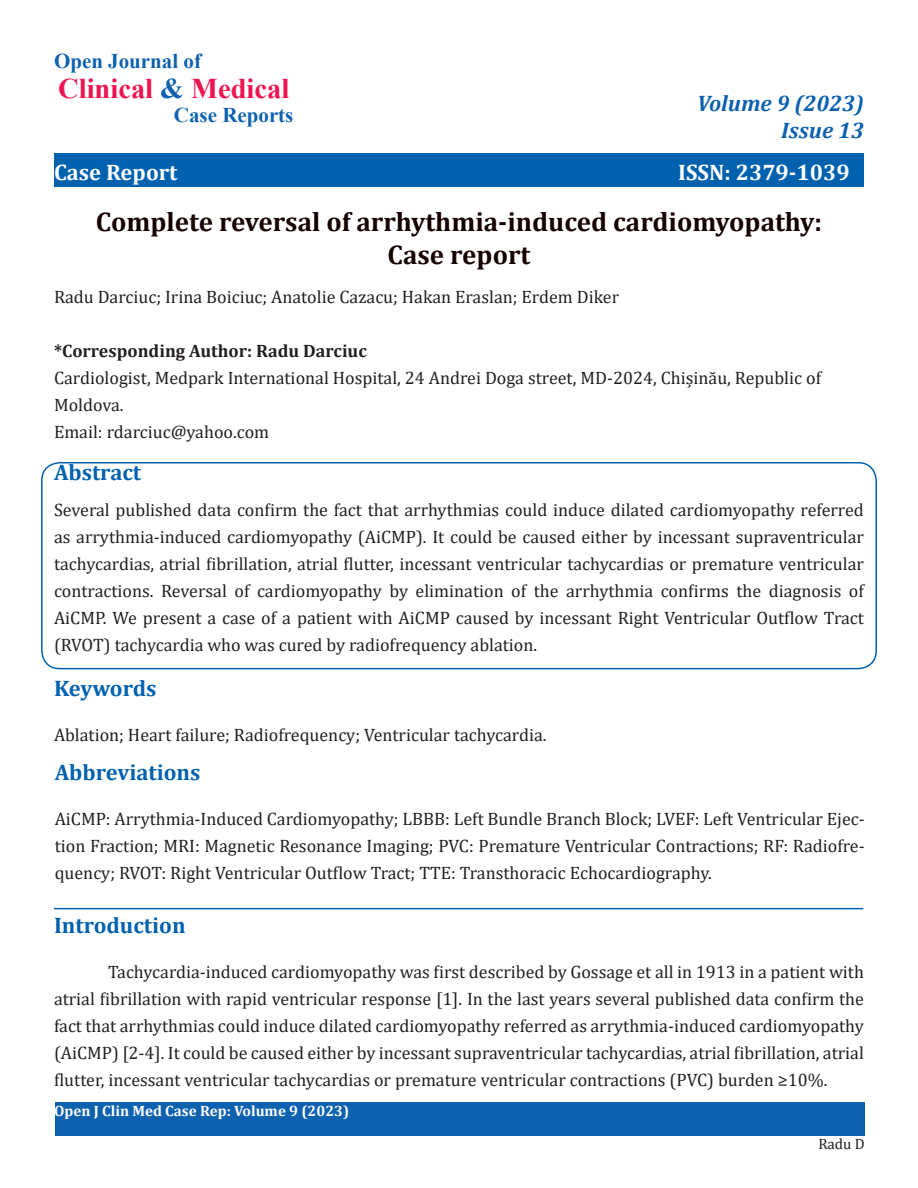
<style>
.page{position:relative;width:918px;height:1188px;background:#fff}
.page>*{position:absolute;margin:0;border:0;box-sizing:border-box;transform-origin:0 0}
.t1{font:700 28.5px "Times New Roman";color:#ed1450}
.t2{font:700 27px/33px "Cambria";color:#150000;text-align:center}
.t3{font:700 22.5px "Cambria";color:#0061af}
.t4{font:700 22.5px "Cambria";color:#fff}
.t5{font:italic 700 22.5px "Cambria";color:#0d61af}
.t6{font:700 21px "Times New Roman";color:#0d61af}
.t7{font:18px/27px "Cambria";color:#231f20;text-align:justify}
.t8{font:18px/27px "Cambria";color:#212121;text-align:justify}
.t9{font:700 18px "Cambria";color:#231f20}
.t10{font:700 15px "Cambria";color:#fff}
.t11{font:15px "Cambria";color:#231f20}
.s1{color:#0d61af}
</style>
<div class="page">
<div style="left:54px;top:153px;width:810px;height:34px;background:#0061af"></div>
<div style="left:55px;top:1102px;width:810px;height:34px;background:#0d61af"></div>
<hr style="left:54px;top:908px;width:809px;height:1px;background:#0061af">
<div style="left:41px;top:462px;width:836px;height:207px;border:2px solid #0061af;border-radius:18px"></div>
<p class="t6" style="left:54px;top:46px;width:149px">Open Journal of</p>
<p class="t1" style="left:58px;top:68px;width:233px">Clinical <span class="s1">&amp;</span> Medical</p>
<p class="t6" style="left:174px;top:100px;width:121px">Case Reports</p>
<p class="t4" style="left:54px;top:156px;width:125px">Case Report</p>
<p class="t5" style="left:697px;top:88px;width:168px">Volume 9 (2023)</p>
<p class="t5" style="left:781px;top:115px;width:84px">Issue 13</p>
<p class="t4" style="left:678px;top:156px;width:173px">ISSN: 2379-1039</p>
<p class="t2" style="left:96px;top:204px;width:728px">Complete reversal of arrhythmia-induced cardiomyopathy:<br>Case report</p>
<p class="t7" style="left:54px;top:283px;width:567px">Radu Darciuc; Irina Boiciuc; Anatolie Cazacu; Hakan Eraslan; Erdem Diker</p>
<p class="t9" style="left:54px;top:338px;width:314px">*Corresponding Author: Radu Darciuc</p>
<p class="t7" style="left:54px;top:364px;width:769px">Cardiologist, Medpark International Hospital, 24 Andrei Doga street, MD-2024, Chișinău, Republic of<br>Moldova.</p>
<p class="t7" style="left:54px;top:418px;width:217px">Email: rdarciuc@yahoo.com</p>
<p class="t3" style="left:54px;top:456px;width:89px">Abstract</p>
<p class="t8" style="left:54px;top:496px;width:812px">Several published data confirm the fact that arrhythmias could induce dilated cardiomyopathy referred as arrythmia-induced cardiomyopathy (AiCMP). It could be caused either by incessant supraventricular tachycardias, atrial fibrillation, atrial flutter, incessant ventricular tachycardias or premature ventricular contractions. Reversal of cardiomyopathy by elimination of the arrhythmia confirms the diagnosis of AiCMP. We present a case of a patient with AiCMP caused by incessant Right Ventricular Outflow Tract (RVOT) tachycardia who was cured by radiofrequency ablation.</p>
<p class="t3" style="left:54px;top:672px;width:104px">Keywords</p>
<p class="t7" style="left:54px;top:721px;width:494px">Ablation; Heart failure; Radiofrequency; Ventricular tachycardia.</p>
<p class="t3" style="left:55px;top:757px;width:147px">Abbreviations</p>
<p class="t7" style="left:55px;top:806px;width:811px">AiCMP: Arrythmia-Induced Cardiomyopathy; LBBB: Left Bundle Branch Block; LVEF: Left Ventricular Ejec&shy;tion Fraction; MRI: Magnetic Resonance Imaging; PVC: Premature Ventricular Contractions; RF: Radiofre&shy;quency; RVOT: Right Ventricular Outflow Tract; TTE: Transthoracic Echocardiography.</p>
<p class="t3" style="left:54px;top:910px;width:133px">Introduction</p>
<p class="t7" style="left:54px;top:958px;width:811px;text-indent:54px">Tachycardia-induced cardiomyopathy was first described by Gossage et all in 1913 in a patient with atrial fibrillation with rapid ventricular response [1]. In the last years several published data confirm the fact that arrhythmias could induce dilated cardiomyopathy referred as arrythmia-induced cardiomyopathy (AiCMP) [2-4]. It could be caused either by incessant supraventricular tachycardias, atrial fibrillation, atrial flutter, incessant ventricular tachycardias or premature ventricular contractions (PVC) burden ≥10%.</p>
<p class="t10" style="left:54px;top:1100px;width:297px">Open J Clin Med Case Rep: Volume 9 (2023)</p>
<p class="t11" style="left:818px;top:1135px;width:48px">Radu D</p>
</div>
